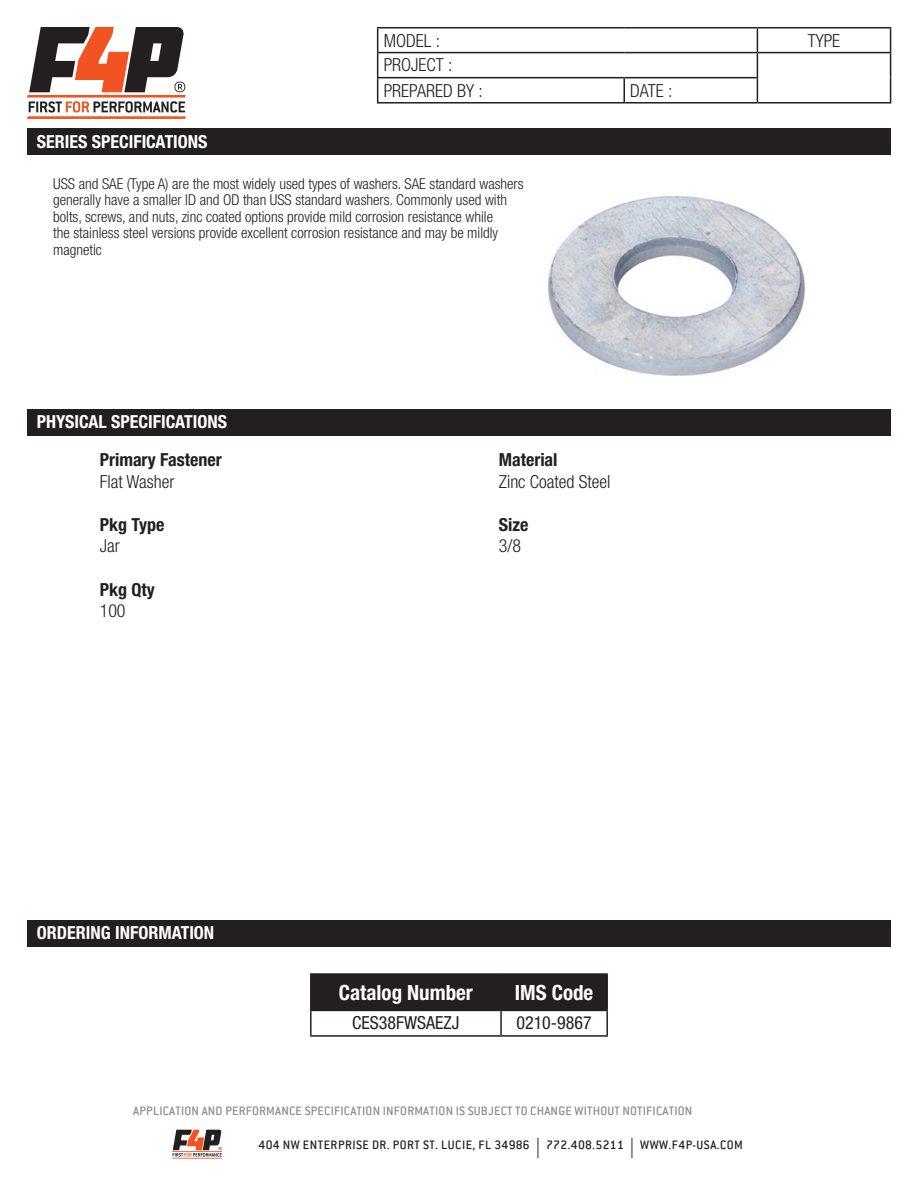
<style>
.page{position:relative;width:918px;height:1188px;background:#fff}
.page>*{position:absolute;margin:0;border:0;box-sizing:border-box;transform-origin:0 0}
.t1{font:700 condensed 21px "Helvetica Neue LT Std";color:#fff}
.t2{font:300 condensed 18px/25px "Helvetica Neue LT Std";color:#231f20}
.t3{font:700 condensed 18px "Helvetica Neue LT Std";color:#fff}
.t4{font:700 condensed 18px "Helvetica Neue LT Std";color:#231f20}
.t5{font:condensed 18px "Helvetica Neue LT Std";color:#231f20}
.t6{font:300 condensed 15px/16.5px "Helvetica Neue LT Std";color:#231f20}
.t7{font:500 13.5px "Conduit ITC";letter-spacing:.015em;color:#8b8c8e}
.t8{font:500 13.5px "Conduit ITC";letter-spacing:.035em;color:#231f20}
.s1{font-family:"Myriad Pro";font-weight:400;font-size:20.25px}
</style>
<div class="page">
<svg style="left:27px;top:27px;width:159px;height:92px"></svg>
<hr style="left:172px;top:1151px;width:50px;height:1px;background:#f15422">
<hr style="left:172px;top:1158px;width:50px;height:1px;background:#f15422">
<svg style="left:173px;top:1130px;width:49px;height:27px"></svg>
<hr style="left:377px;top:27px;width:247px;height:1px;background:#231f20">
<hr style="left:624px;top:27px;width:133px;height:1px;background:#231f20">
<hr style="left:757px;top:27px;width:134px;height:1px;background:#231f20">
<hr style="left:377px;top:52px;width:247px;height:1px;background:#231f20">
<hr style="left:624px;top:52px;width:133px;height:1px;background:#231f20">
<hr style="left:757px;top:52px;width:134px;height:1px;background:#231f20">
<hr style="left:377px;top:77px;width:247px;height:1px;background:#231f20">
<svg style="left:377px;top:28px;width:1px;height:74px"></svg>
<hr style="left:624px;top:77px;width:134px;height:1px;background:#231f20">
<hr style="left:623px;top:78px;width:2px;height:24px;background:#231f20">
<svg style="left:757px;top:28px;width:1px;height:74px"></svg>
<svg style="left:890px;top:28px;width:1px;height:74px"></svg>
<hr style="left:377px;top:102px;width:247px;height:2px;background:#231f20">
<hr style="left:624px;top:102px;width:133px;height:2px;background:#231f20">
<hr style="left:757px;top:102px;width:134px;height:2px;background:#231f20">
<div style="left:27px;top:129px;width:864px;height:26px;background:#231f20"></div>
<div style="left:27px;top:410px;width:864px;height:26px;background:#231f20"></div>
<div style="left:27px;top:921px;width:864px;height:26px;background:#231f20"></div>
<div style="left:312px;top:975px;width:294px;height:35px;background:#231f20"></div>
<hr style="left:310px;top:973px;width:191px;height:2px;background:#231f20">
<hr style="left:310px;top:975px;width:2px;height:35px;background:#231f20">
<hr style="left:501px;top:973px;width:107px;height:2px;background:#231f20">
<hr style="left:500px;top:975px;width:2px;height:35px;background:#231f20">
<hr style="left:606px;top:975px;width:2px;height:35px;background:#231f20">
<hr style="left:310px;top:1010px;width:191px;height:1px;background:#231f20">
<hr style="left:310px;top:1011px;width:2px;height:24px;background:#231f20">
<hr style="left:501px;top:1010px;width:107px;height:1px;background:#231f20">
<hr style="left:500px;top:1011px;width:2px;height:24px;background:#231f20">
<hr style="left:606px;top:1011px;width:2px;height:24px;background:#231f20">
<hr style="left:310px;top:1035px;width:191px;height:2px;background:#231f20">
<hr style="left:501px;top:1035px;width:107px;height:2px;background:#231f20">
<img style="left:548px;top:196px;width:256px;height:180px">
<p class="t3" style="left:37px;top:131px;width:172px">SERIES SPECIFICATIONS</p>
<p class="t2" style="left:384px;top:28px;width:58px">MODEL :</p>
<p class="t2" style="left:808px;top:28px;width:34px">TYPE</p>
<p class="t2" style="left:384px;top:52px;width:101px">PROJECT :<br>PREPARED BY :</p>
<p class="t2" style="left:630px;top:78px;width:44px">DATE :</p>
<p class="t6" style="left:53px;top:175px;width:472px">USS and SAE (Type A) are the most widely used types of washers. SAE standard washers generally have a smaller ID and OD than USS standard washers. Commonly used with bolts, screws, and nuts, zinc coated options provide mild corrosion resistance while<br>the stainless steel versions provide excellent corrosion resistance and may be mildly magnetic</p>
<p class="t3" style="left:37px;top:410px;width:192px">PHYSICAL SPECIFICATIONS</p>
<p class="t4" style="left:100px;top:449px;width:124px">Primary Fastener</p>
<p class="t2" style="left:100px;top:469px;width:76px">Flat Washer</p>
<p class="t4" style="left:100px;top:514px;width:66px">Pkg Type</p>
<p class="t2" style="left:100px;top:533px;width:21px">Jar</p>
<p class="t4" style="left:100px;top:578px;width:56px">Pkg Qty</p>
<p class="t2" style="left:100px;top:598px;width:27px">100</p>
<p class="t4" style="left:499px;top:449px;width:60px">Material</p>
<p class="t2" style="left:499px;top:469px;width:113px">Zinc Coated Steel</p>
<p class="t4" style="left:499px;top:514px;width:31px">Size</p>
<p class="t2" style="left:499px;top:533px;width:24px">3/8</p>
<p class="t3" style="left:37px;top:921px;width:179px">ORDERING INFORMATION</p>
<h1 class="t1" style="left:339px;top:980px;width:136px">Catalog Number</h1>
<h1 class="t1" style="left:515px;top:980px;width:80px">IMS Code</h1>
<p class="t5" style="left:352px;top:1013px;width:109px">CES38FWSAEZJ</p>
<p class="t5" style="left:516px;top:1013px;width:77px">0210-9867</p>
<p class="t7" style="left:133px;top:1103px;width:561px">APPLICATION AND PERFORMANCE SPECIFICATION INFORMATION IS SUBJECT TO CHANGE WITHOUT NOTIFICATION</p>
<p class="t8" style="left:259px;top:1137px;width:486px">404 NW ENTERPRISE DR. PORT ST. LUCIE, FL 34986 <span class="s1">|</span> 772.408.5211 <span class="s1">|</span> WWW.F4P-USA.COM</p>
</div>
